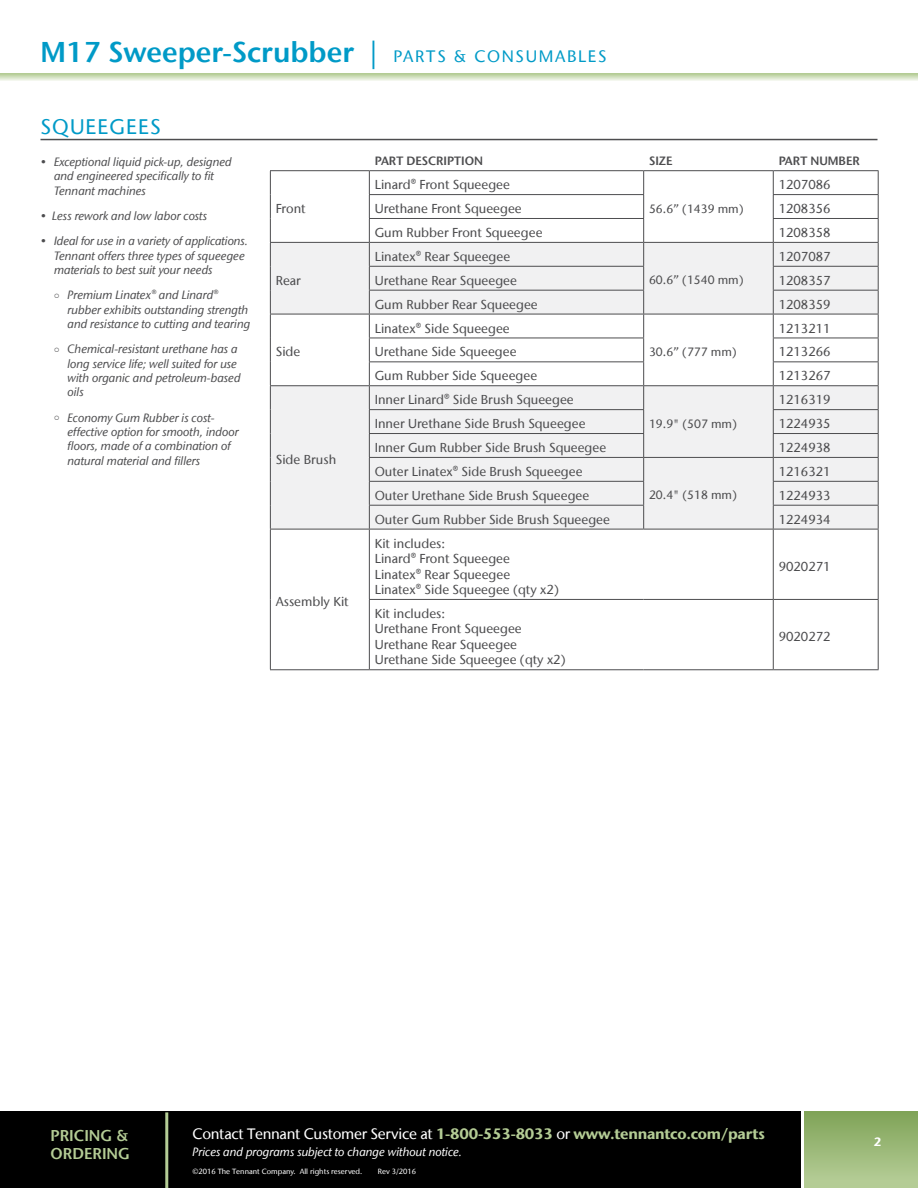
<style>
.page{position:relative;width:918px;height:1188px;background:#fff}
.page>*{position:absolute;margin:0;border:0;box-sizing:border-box;transform-origin:0 0}
.t1{font:600 28.5px "Stone Sans IIITC Com";color:#009ac7}
.t2{font:500 21px "Stone Sans IIITC Com";letter-spacing:.05em;color:#009ac7}
.t3{font:600 15.6px/18px "Stone Sans IIITC Com";color:#b4cc95}
.t4{font:700 15px "Stone Sans IIITC Com";letter-spacing:-.02em;color:#b4cc95}
.t5{font:500 12.9px/15.5px "Stone Sans IIITC Com";color:#4d4d4f}
.t6{font:italic 500 12px/14.4px "Stone Sans IIITC Com";color:#4d4d4f}
.t7{font:500 12px "Stone Sans IIITC Com";color:#4d4d4f}
.t8{font:italic 500 12px "Stone Sans IIITC Com";color:#fff}
.t9{font:600 12px "Stone Sans IIITC Com";color:#4d4d4f}
.t10{font:700 12px "Stone Sans IIITC Com";color:#fff}
.t11{font:500 7.5px "Stone Sans IIITC Com";color:#fff}
.s1{font-weight:500}
.s2{font-weight:500;font-size:16.5px}
.s3{font-weight:500;color:#fff}
</style>
<div class="page">
<svg style="left:0;top:73px;width:918px;height:8px;background:#d2e0bf"></svg>
<svg style="left:271px;top:243px;width:607px;height:286px;fill:#f1f1f2"></svg>
<hr style="left:369px;top:194px;width:275px;height:1px;background:#4d4d4f">
<hr style="left:773px;top:194px;width:106px;height:1px;background:#4d4d4f">
<hr style="left:369px;top:218px;width:275px;height:1px;background:#4d4d4f">
<hr style="left:773px;top:218px;width:106px;height:1px;background:#4d4d4f">
<hr style="left:270px;top:242px;width:99px;height:1px;background:#4d4d4f">
<hr style="left:369px;top:242px;width:275px;height:1px;background:#4d4d4f">
<hr style="left:644px;top:242px;width:129px;height:1px;background:#4d4d4f">
<hr style="left:773px;top:242px;width:106px;height:1px;background:#4d4d4f">
<hr style="left:369px;top:266px;width:275px;height:1px;background:#4d4d4f">
<hr style="left:773px;top:266px;width:106px;height:1px;background:#4d4d4f">
<hr style="left:369px;top:290px;width:275px;height:1px;background:#4d4d4f">
<hr style="left:773px;top:290px;width:106px;height:1px;background:#4d4d4f">
<hr style="left:270px;top:314px;width:99px;height:1px;background:#4d4d4f">
<hr style="left:369px;top:314px;width:275px;height:1px;background:#4d4d4f">
<hr style="left:644px;top:314px;width:129px;height:1px;background:#4d4d4f">
<hr style="left:773px;top:314px;width:106px;height:1px;background:#4d4d4f">
<hr style="left:369px;top:338px;width:275px;height:1px;background:#4d4d4f">
<hr style="left:773px;top:338px;width:106px;height:1px;background:#4d4d4f">
<hr style="left:369px;top:361px;width:275px;height:1px;background:#4d4d4f">
<hr style="left:773px;top:361px;width:106px;height:1px;background:#4d4d4f">
<hr style="left:270px;top:385px;width:99px;height:1px;background:#4d4d4f">
<hr style="left:369px;top:385px;width:275px;height:1px;background:#4d4d4f">
<hr style="left:644px;top:385px;width:129px;height:1px;background:#4d4d4f">
<hr style="left:773px;top:385px;width:106px;height:1px;background:#4d4d4f">
<hr style="left:369px;top:409px;width:275px;height:1px;background:#4d4d4f">
<hr style="left:773px;top:409px;width:106px;height:1px;background:#4d4d4f">
<hr style="left:369px;top:433px;width:275px;height:1px;background:#4d4d4f">
<hr style="left:773px;top:433px;width:106px;height:1px;background:#4d4d4f">
<hr style="left:369px;top:457px;width:275px;height:1px;background:#4d4d4f">
<hr style="left:644px;top:457px;width:129px;height:1px;background:#4d4d4f">
<hr style="left:773px;top:457px;width:106px;height:1px;background:#4d4d4f">
<hr style="left:369px;top:481px;width:275px;height:1px;background:#4d4d4f">
<hr style="left:773px;top:481px;width:106px;height:1px;background:#4d4d4f">
<svg style="left:270px;top:171px;width:1px;height:358px"></svg>
<hr style="left:369px;top:505px;width:275px;height:1px;background:#4d4d4f">
<svg style="left:369px;top:171px;width:1px;height:358px"></svg>
<svg style="left:643px;top:171px;width:1px;height:358px"></svg>
<hr style="left:773px;top:505px;width:106px;height:1px;background:#4d4d4f">
<svg style="left:773px;top:171px;width:1px;height:358px"></svg>
<svg style="left:878px;top:171px;width:1px;height:358px"></svg>
<hr style="left:270px;top:529px;width:99px;height:1px;background:#4d4d4f">
<hr style="left:270px;top:529px;width:1px;height:70px;background:#4d4d4f">
<hr style="left:369px;top:529px;width:275px;height:1px;background:#4d4d4f">
<hr style="left:369px;top:529px;width:1px;height:70px;background:#4d4d4f">
<hr style="left:644px;top:529px;width:129px;height:1px;background:#4d4d4f">
<hr style="left:773px;top:529px;width:106px;height:1px;background:#4d4d4f">
<hr style="left:773px;top:529px;width:1px;height:70px;background:#4d4d4f">
<hr style="left:878px;top:529px;width:1px;height:70px;background:#4d4d4f">
<hr style="left:270px;top:599px;width:1px;height:70px;background:#4d4d4f">
<hr style="left:369px;top:599px;width:275px;height:1px;background:#4d4d4f">
<hr style="left:369px;top:600px;width:1px;height:69px;background:#4d4d4f">
<hr style="left:644px;top:599px;width:129px;height:1px;background:#4d4d4f">
<hr style="left:773px;top:599px;width:106px;height:1px;background:#4d4d4f">
<hr style="left:773px;top:600px;width:1px;height:69px;background:#4d4d4f">
<hr style="left:878px;top:600px;width:1px;height:69px;background:#4d4d4f">
<hr style="left:270px;top:669px;width:99px;height:1px;background:#4d4d4f">
<hr style="left:369px;top:669px;width:275px;height:1px;background:#4d4d4f">
<hr style="left:644px;top:669px;width:129px;height:1px;background:#4d4d4f">
<hr style="left:773px;top:669px;width:106px;height:1px;background:#4d4d4f">
<hr style="left:270px;top:170px;width:99px;height:1px;background:#4d4d4f">
<hr style="left:369px;top:170px;width:275px;height:1px;background:#4d4d4f">
<hr style="left:644px;top:170px;width:129px;height:1px;background:#4d4d4f">
<hr style="left:773px;top:170px;width:106px;height:1px;background:#4d4d4f">
<hr style="left:40px;top:139px;width:838px;height:1px;background:#4d4d4f">
<div style="left:0;top:1111px;width:803px;height:77px;background:#000"></div>
<div style="left:803px;top:1111px;width:115px;height:77px;background:#b4cc95"></div>
<div style="left:803px;top:1111px;width:115px;height:68px;background:linear-gradient(to bottom,#7fa356,#b2ca93)"></div>
<hr style="left:165px;top:1112px;width:3px;height:76px;background:#b4cc95">
<hr style="left:801px;top:1103px;width:3px;height:85px;background:#fff">
<h1 class="t1" style="left:40px;top:34px;width:568px">M17 Sweeper-Scrubber <span class="s1">|</span> <span class="s2">PARTS &amp; CONSUMABLES</span></h1>
<h2 class="t2" style="left:40px;top:113px;width:122px">SQUEEGEES</h2>
<p class="t6" style="left:54px;top:154px;width:179px;text-indent:-14px">• Exceptional liquid pick-up, designed and engineered specifically to fit<br>Tennant machines</p>
<p class="t6" style="left:40px;top:208px;width:168px">• Less rework and low labor costs</p>
<p class="t6" style="left:54px;top:234px;width:196px;text-indent:-14px">• Ideal for use in a variety of applications.<br>Tennant offers three types of squeegee materials to best suit your needs</p>
<p class="t6" style="left:67px;top:288px;width:184px;text-indent:-13px">○ Premium Linatex® and Linard® rubber exhibits outstanding strength and resistance to cutting and tearing</p>
<p class="t6" style="left:67px;top:342px;width:175px;text-indent:-13px">○ Chemical-resistant urethane has a long service life; well suited for use with organic and petroleum-based oils</p>
<p class="t6" style="left:67px;top:410px;width:173px;text-indent:-13px">○ Economy Gum Rubber is cost&shy;effective option for smooth, indoor floors, made of a combination of natural material and fillers</p>
<p class="t5" style="left:276px;top:201px;width:31px">Front</p>
<p class="t5" style="left:276px;top:272px;width:27px">Rear</p>
<p class="t5" style="left:276px;top:344px;width:26px">Side</p>
<p class="t5" style="left:276px;top:452px;width:62px">Side Brush</p>
<p class="t5" style="left:276px;top:594px;width:75px">Assembly Kit</p>
<p class="t9" style="left:375px;top:153px;width:110px">PART DESCRIPTION</p>
<p class="t9" style="left:649px;top:153px;width:25px">SIZE</p>
<p class="t9" style="left:779px;top:153px;width:83px">PART NUMBER</p>
<p class="t5" style="left:375px;top:177px;width:137px">Linard® Front Squeegee</p>
<p class="t5" style="left:779px;top:177px;width:54px">1207086</p>
<p class="t5" style="left:375px;top:201px;width:149px">Urethane Front Squeegee</p>
<p class="t5" style="left:779px;top:201px;width:54px">1208356</p>
<p class="t5" style="left:375px;top:225px;width:169px">Gum Rubber Front Squeegee</p>
<p class="t5" style="left:779px;top:225px;width:54px">1208358</p>
<p class="t7" style="left:649px;top:201px;width:96px">56.6” (1439 mm)</p>
<p class="t5" style="left:375px;top:248px;width:137px">Linatex® Rear Squeegee</p>
<p class="t5" style="left:779px;top:248px;width:54px">1207087</p>
<p class="t5" style="left:375px;top:272px;width:144px">Urethane Rear Squeegee</p>
<p class="t5" style="left:779px;top:272px;width:54px">1208357</p>
<p class="t5" style="left:375px;top:296px;width:165px">Gum Rubber Rear Squeegee</p>
<p class="t5" style="left:779px;top:296px;width:54px">1208359</p>
<p class="t7" style="left:649px;top:273px;width:96px">60.6” (1540 mm)</p>
<p class="t5" style="left:375px;top:320px;width:137px">Linatex® Side Squeegee</p>
<p class="t5" style="left:779px;top:320px;width:54px">1213211</p>
<p class="t5" style="left:375px;top:344px;width:143px">Urethane Side Squeegee</p>
<p class="t5" style="left:779px;top:344px;width:54px">1213266</p>
<p class="t5" style="left:375px;top:368px;width:164px">Gum Rubber Side Squeegee</p>
<p class="t5" style="left:779px;top:368px;width:54px">1213267</p>
<p class="t7" style="left:649px;top:344px;width:89px">30.6” (777 mm)</p>
<p class="t5" style="left:375px;top:392px;width:201px">Inner Linard® Side Brush Squeegee</p>
<p class="t5" style="left:779px;top:392px;width:54px">1216319</p>
<p class="t5" style="left:375px;top:416px;width:212px">Inner Urethane Side Brush Squeegee</p>
<p class="t5" style="left:779px;top:416px;width:54px">1224935</p>
<p class="t5" style="left:375px;top:440px;width:233px">Inner Gum Rubber Side Brush Squeegee</p>
<p class="t5" style="left:779px;top:440px;width:54px">1224938</p>
<p class="t5" style="left:375px;top:464px;width:209px">Outer Linatex® Side Brush Squeegee</p>
<p class="t7" style="left:649px;top:488px;width:89px">20.4" (518 mm)</p>
<p class="t7" style="left:649px;top:416px;width:89px">19.9" (507 mm)</p>
<p class="t5" style="left:779px;top:464px;width:54px">1216321</p>
<p class="t5" style="left:375px;top:487px;width:216px">Outer Urethane Side Brush Squeegee</p>
<p class="t5" style="left:779px;top:487px;width:54px">1224933</p>
<p class="t5" style="left:375px;top:511px;width:237px">Outer Gum Rubber Side Brush Squeegee</p>
<p class="t5" style="left:779px;top:511px;width:54px">1224934</p>
<p class="t5" style="left:375px;top:535px;width:186px">Kit includes:<br>Linard® Front Squeegee<br>Linatex® Rear Squeegee<br>Linatex® Side Squeegee (qty x2)</p>
<p class="t5" style="left:375px;top:606px;width:193px">Kit includes:<br>Urethane Front Squeegee<br>Urethane Rear Squeegee<br>Urethane Side Squeegee (qty x2)</p>
<p class="t5" style="left:779px;top:558px;width:54px">9020271</p>
<p class="t5" style="left:779px;top:629px;width:54px">9020272</p>
<p class="t4" style="left:192px;top:1124px;width:574px"><span class="s3">Contact Tennant Customer Service at</span> 1-800-553-8033 <span class="s3">or</span> www.tennantco.com/parts</p>
<p class="t8" style="left:192px;top:1145px;width:271px">Prices and programs subject to change without notice.</p>
<p class="t11" style="left:192px;top:1167px;width:171px">©2016 The Tennant Company. All rights reserved.</p>
<p class="t11" style="left:378px;top:1167px;width:40px">Rev 3/2016</p>
<p class="t3" style="left:51px;top:1126px;width:81px">PRICING &amp;<br>ORDERING</p>
<p class="t10" style="left:874px;top:1134px;width:9px">2</p>
</div>
